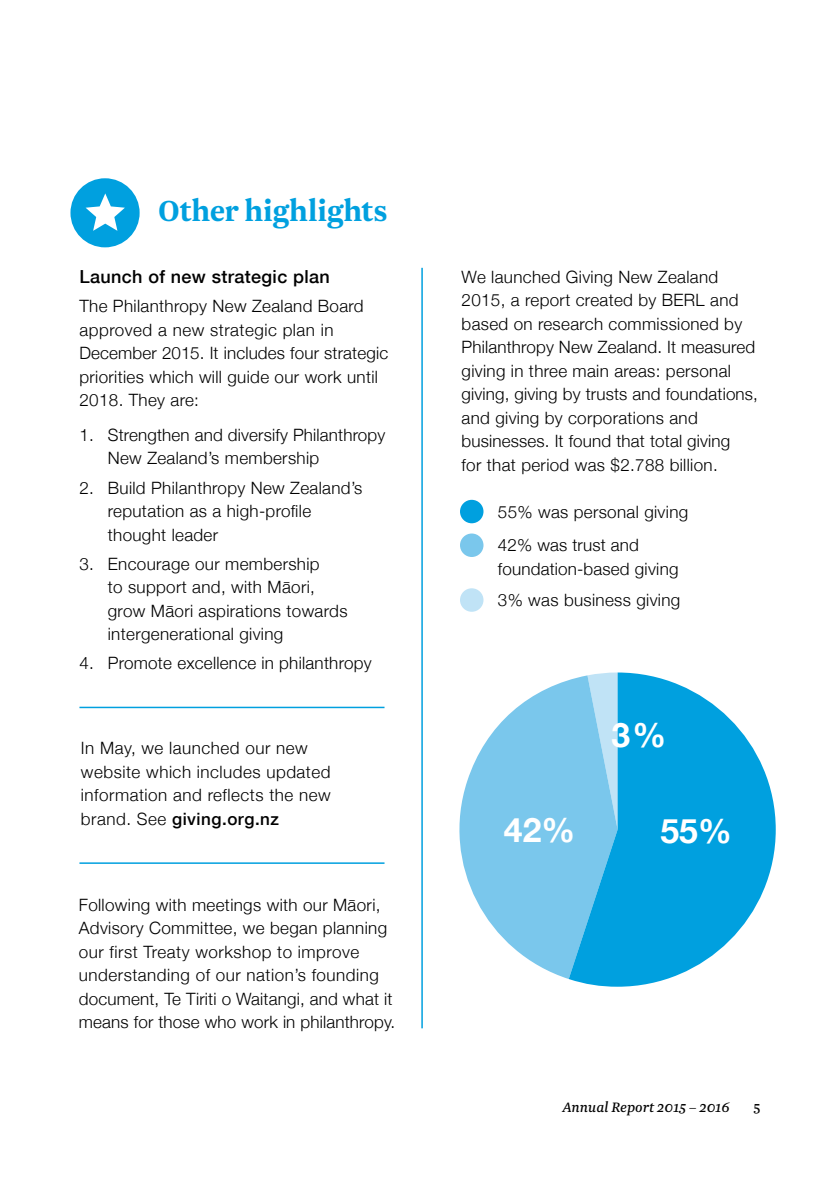
<style>
.page{position:relative;width:840px;height:1191px;background:#fff}
.page>*{position:absolute;margin:0;border:0;box-sizing:border-box;transform-origin:0 0}
.t1{font:700 34px "Newzald";color:#00a0df}
.t2{font:700 33.6px "Helvetica Neue";color:#fff}
.t3{font:500 18px "Helvetica Neue";letter-spacing:.02em;color:#000}
.t4{font:300 17px/23.4px "Helvetica Neue";letter-spacing:.02em;color:#000}
.t5{font:italic 16px "Newzald";color:#000}
.t6{font:16px "Newzald";color:#000}
.s1{font-weight:500}
</style>
<div class="page">
<div style="left:70px;top:178px;width:69px;height:69px;background:#00a0df;border-radius:50%"></div>
<svg style="left:86px;top:193px;width:39px;height:38px"></svg>
<hr style="left:79px;top:706px;width:305px;height:2px;background:#00a0df">
<hr style="left:421px;top:268px;width:1px;height:760px;background:#00a0df">
<svg style="left:459px;top:680px;width:109px;height:299px;fill:#7ac7ec"></svg>
<svg style="left:568px;top:672px;width:207px;height:314px;fill:#00a0df"></svg>
<hr style="left:79px;top:862px;width:305px;height:2px;background:#00a0df">
<div style="left:459px;top:500px;width:24px;height:23px;background:#00a0df;border-radius:50%"></div>
<div style="left:459px;top:533px;width:24px;height:24px;background:#7ac7ec;border-radius:50%"></div>
<div style="left:459px;top:588px;width:24px;height:24px;background:#c0e3f6;border-radius:50%"></div>
<h1 class="t1" style="left:158px;top:189px;width:231px">Other highlights</h1>
<p class="t3" style="left:79px;top:262px;width:252px">Launch of new strategic plan</p>
<p class="t4" style="left:79px;top:293px;width:310px">The Philanthropy New Zealand Board approved a new strategic plan in December 2015. It includes four strategic priorities which will guide our work until 2018. They are:</p>
<p class="t4" style="left:108px;top:422px;width:279px;text-indent:-28px">1. Strengthen and diversify Philanthropy<br>New Zealand’s membership</p>
<p class="t4" style="left:108px;top:475px;width:256px;text-indent:-28px">2. Build Philanthropy New Zealand’s reputation as a high-profile thought leader</p>
<p class="t4" style="left:108px;top:551px;width:241px;text-indent:-28px">3. Encourage our membership<br>to support and, with Māori, grow Māori aspirations towards intergenerational giving</p>
<p class="t4" style="left:79px;top:650px;width:293px">4. Promote excellence in philanthropy</p>
<p class="t4" style="left:81px;top:735px;width:251px">In May, we launched our new website which includes updated information and reflects the new brand. See <span class="s1">giving.org.nz</span></p>
<p class="t4" style="left:79px;top:892px;width:318px">Following with meetings with our Māori, Advisory Committee, we began planning our first Treaty workshop to improve understanding of our nation’s founding document, Te Tiriti o Waitangi, and what it means for those who work in philanthropy.</p>
<p class="t4" style="left:461px;top:264px;width:298px">We launched Giving New Zealand 2015, a report created by BERL and based on research commissioned by Philanthropy New Zealand. It measured giving in three main areas: personal giving, giving by trusts and foundations, and giving by corporations and businesses. It found that total giving<br>for that period was $2.788 billion.</p>
<p class="t4" style="left:497px;top:494px;width:192px;line-height:33.6px">55% was personal giving<br>42% was trust and</p>
<p class="t4" style="left:497px;top:552px;width:184px;line-height:31.4px">foundation-based giving<br>3% was business giving</p>
<h2 class="t2" style="left:611px;top:704px;width:56px">3%</h2>
<h2 class="t2" style="left:503px;top:799px;width:73px">42%</h2>
<h2 class="t2" style="left:660px;top:800px;width:73px">55%</h2>
<p class="t5" style="left:562px;top:1097px;width:169px">Annual Report 2015 – 2016</p>
<p class="t6" style="left:753px;top:1097px;width:9px">5</p>
</div>
